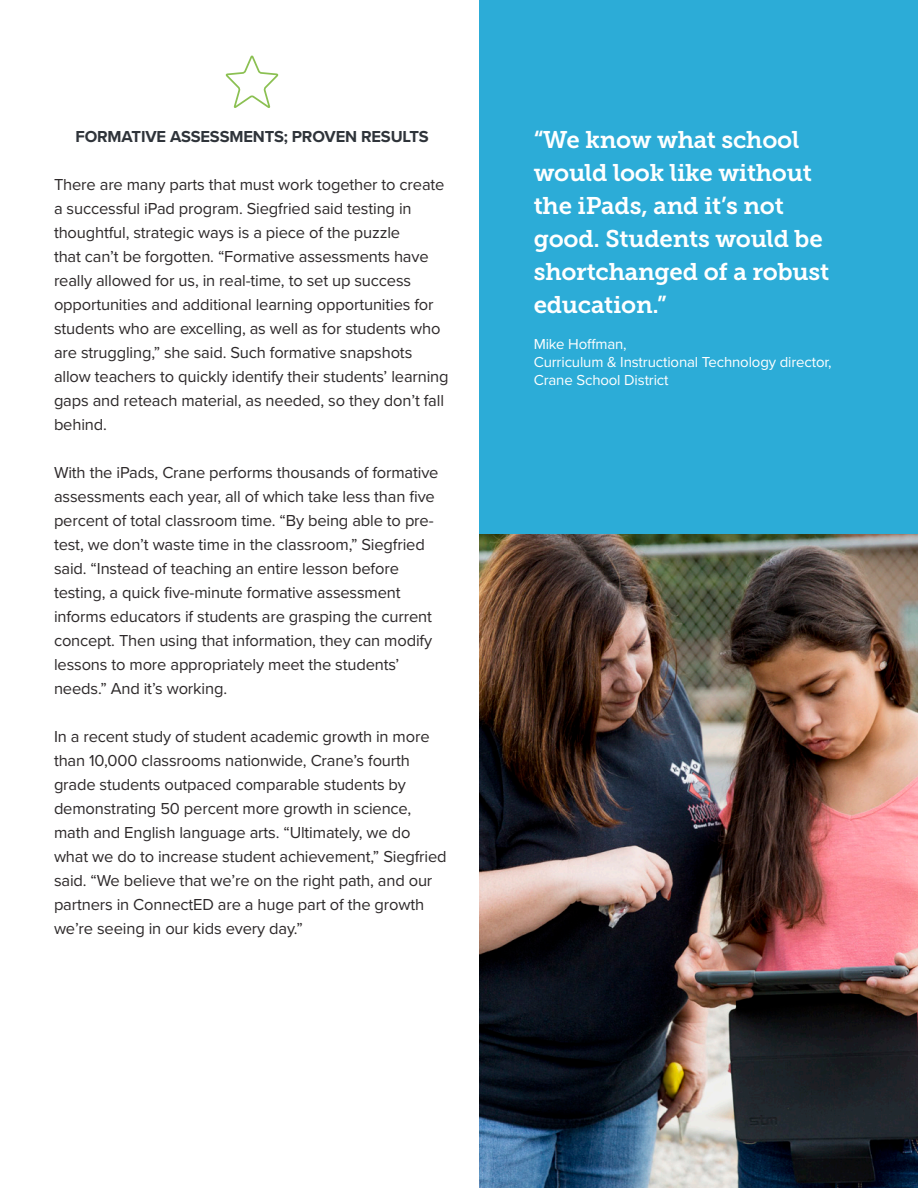
<style>
.page{position:relative;width:918px;height:1188px;background:#fff}
.page>*{position:absolute;margin:0;border:0;box-sizing:border-box;transform-origin:0 0}
.t1{font:24px/33px "Museo Slab 700";letter-spacing:-.01em;color:#fff}
.t2{font:16.5px/24px "Proxima Nova";letter-spacing:-.01em;color:#2d292a}
.t3{font:700 16.5px "Proxima Nova";letter-spacing:-.01em;color:#2f343a}
.t4{font:15px/18px "Proxima Nova";letter-spacing:-.01em;color:#fff}
</style>
<div class="page">
<img style="left:480px;top:534px;width:438px;height:654px">
<svg style="left:226px;top:56px;width:52px;height:52px"></svg>
<div style="left:480px;top:0;width:438px;height:534px;background:#2cacd7"></div>
<p class="t3" style="left:75px;top:126px;width:355px">FORMATIVE ASSESSMENTS; PROVEN RESULTS</p>
<p class="t2" style="left:54px;top:172px;width:396px">There are many parts that must work together to create a successful iPad program. Siegfried said testing in thoughtful, strategic ways is a piece of the puzzle<br>that can’t be forgotten. “Formative assessments have really allowed for us, in real-time, to set up success opportunities and additional learning opportunities for students who are excelling, as well as for students who are struggling,” she said. Such formative snapshots allow teachers to quickly identify their students’ learning gaps and reteach material, as needed, so they don’t fall behind.</p>
<p class="t2" style="left:54px;top:460px;width:386px">With the iPads, Crane performs thousands of formative assessments each year, all of which take less than five percent of total classroom time. “By being able to pre&shy;test, we don’t waste time in the classroom,” Siegfried said. “Instead of teaching an entire lesson before testing, a quick five-minute formative assessment informs educators if students are grasping the current concept. Then using that information, they can modify lessons to more appropriately meet the students’ needs.” And it’s working.</p>
<p class="t2" style="left:54px;top:724px;width:394px">In a recent study of student academic growth in more than 10,000 classrooms nationwide, Crane’s fourth grade students outpaced comparable students by demonstrating 50 percent more growth in science, math and English language arts. “Ultimately, we do what we do to increase student achievement,” Siegfried said. “We believe that we’re on the right path, and our partners in ConnectED are a huge part of the growth we’re seeing in our kids every day.”</p>
<p class="t1" style="left:534px;top:123px;width:297px">“We know what school would look like without the iPads, and it’s not good. Students would be shortchanged of a robust education.”</p>
<p class="t4" style="left:534px;top:335px;width:299px">Mike Hoffman,<br>Curriculum &amp; Instructional Technology director,<br>Crane School District</p>
</div>
